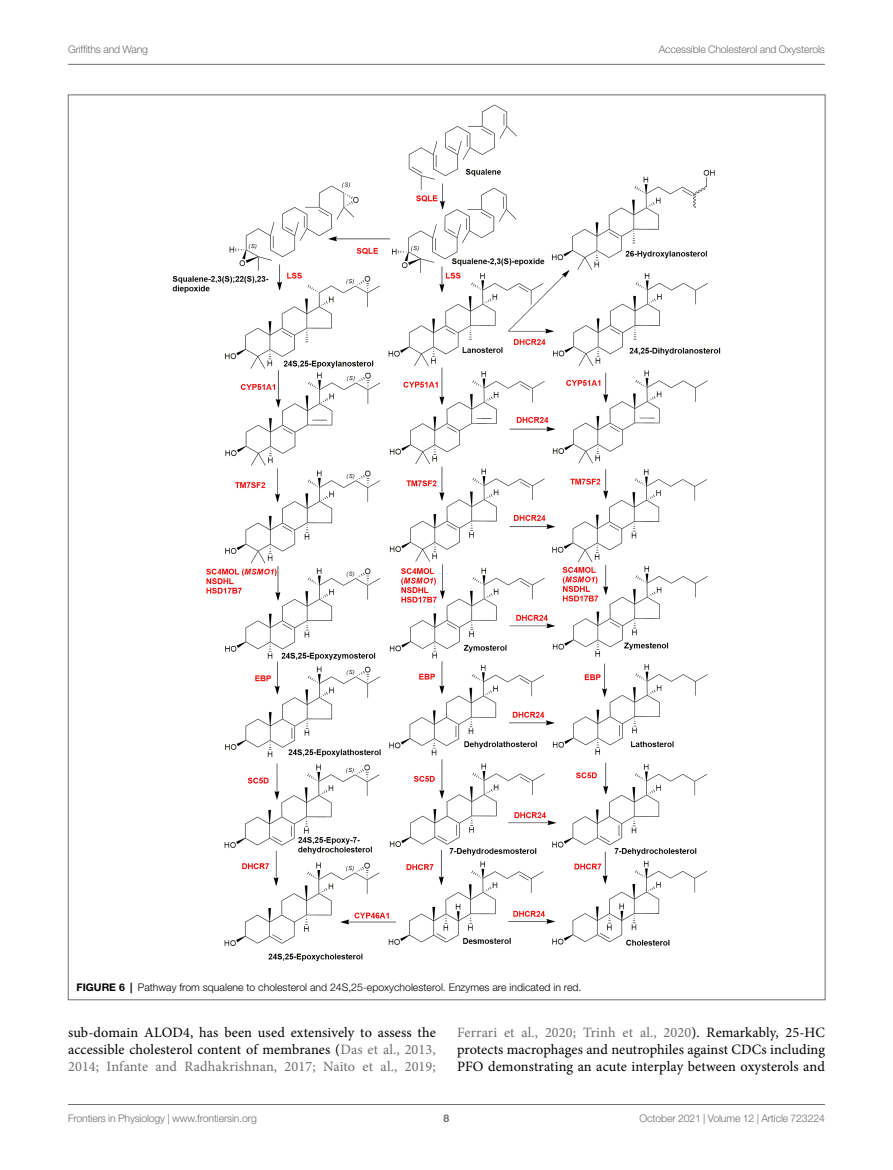
<style>
.page{position:relative;width:893px;height:1170px;background:#fff}
.page>*{position:absolute;margin:0;border:0;box-sizing:border-box;transform-origin:0 0}
.TEXT_FLUSH{font:14.25px/17.2px "Minion Pro";letter-spacing:.01em;color:#000;text-align:justify}
.t1{font:300 10.5px "Helvetica Neue LT Std";letter-spacing:-.015em;color:#6d6e71}
.FIG_LEG{font:300 10.5px "Helvetica Neue LT Std";color:#000}
.t2{font:700 10.5px "Helvetica Neue LT Std";color:#6d6e71}
.s1{font-weight:700}
.s2{color:#6d6e71}
</style>
<div class="page">
<hr style="left:68px;top:64px;width:757px;height:1px;background:#6d6e71">
<hr style="left:68px;top:1104px;width:757px;height:1px;background:#6d6e71">
<img style="left:172px;top:104px;width:549px;height:858px">
<p class="t1" style="left:68px;top:42px;width:82px">Griffiths and Wang</p>
<p class="t1" style="left:659px;top:42px;width:168px">Accessible Cholesterol and Oxysterols</p>
<p class="FIG_LEG" style="left:77px;top:981px;width:506px"><span class="s1">FIGURE 6 |</span> Pathway from squalene to cholesterol and 24S,25-epoxycholesterol. Enzymes are indicated in red.</p>
<p class="TEXT_FLUSH" style="left:68px;top:1023px;width:369px">sub-domain ALOD4, has been used extensively to assess the accessible cholesterol content of membranes (<span class="s2">Das et al., 2013, 2014; Infante and Radhakrishnan, 2017; Naito et al., 2019;</span></p>
<p class="TEXT_FLUSH" style="left:457px;top:1023px;width:369px"><span class="s2">Ferrari et al., 2020; Trinh et al., 2020</span>). Remarkably, 25-HC protects macrophages and neutrophiles against CDCs including PFO demonstrating an acute interplay between oxysterols and</p>
<p class="t1" style="left:68px;top:1111px;width:190px">Frontiers in Physiology | www.frontiersin.org</p>
<p class="t2" style="left:444px;top:1111px;width:7px">8</p>
<p class="t1" style="left:640px;top:1111px;width:187px">October 2021 | Volume 12 | Article 723224</p>
</div>
